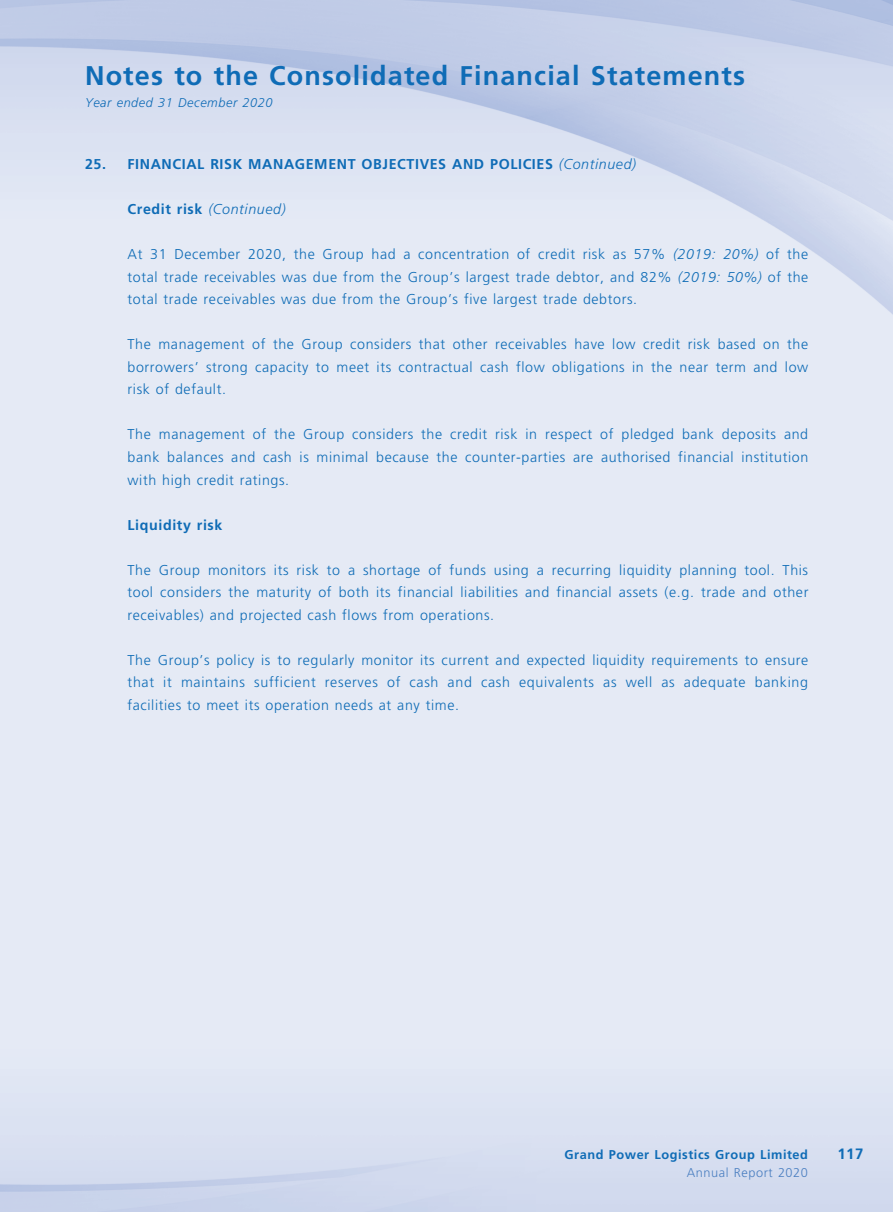
<style>
.page{position:relative;width:893px;height:1212px;background:#fff}
.page>*{position:absolute;margin:0;border:0;box-sizing:border-box;transform-origin:0 0}
.t1{font:700 27px "Frutiger";letter-spacing:.04em;color:#0f6cb6}
.t2{font:700 15px "Frutiger";color:#0f6cb6}
.t3{font:300 14.25px/22.5px "Frutiger";letter-spacing:.04em;color:#0f6cb6;text-align:justify}
.t4{font:700 14.25px "Frutiger";letter-spacing:.04em;color:#0f6cb6}
.t5{font:italic 300 14.25px "Frutiger";letter-spacing:.04em;color:#0f6cb6}
.t6{font:700 12.75px "Frutiger";letter-spacing:.04em;color:#0f6cb6}
.t7{font:italic 300 12.75px "Frutiger";letter-spacing:.04em;color:#0f6cb6}
.t8{font:300 12.75px "Frutiger";letter-spacing:.04em;color:#4b7fc1}
.s1{font-weight:300;font-style:italic}
.s2{font-weight:700;font-style:normal}
.s3{font-style:italic}
</style>
<div class="page">
<h1 class="t1" style="left:85px;top:59px;width:662px">Notes to the Consolidated Financial Statements</h1>
<p class="t7" style="left:85px;top:95px;width:189px">Year ended 31 December 2020</p>
<p class="t4" style="left:85px;top:156px;width:553px">25. FINANCIAL RISK MANAGEMENT OBJECTIVES AND POLICIES <span class="s1">(Continued)</span></p>
<p class="t5" style="left:128px;top:201px;width:160px"><span class="s2">Credit risk</span> (Continued)</p>
<p class="t3" style="left:128px;top:243px;width:682px">At 31 December 2020, the Group had a concentration of credit risk as 57% <span class="s3">(2019: 20%)</span> of the total trade receivables was due from the Group’s largest trade debtor, and 82% <span class="s3">(2019: 50%)</span> of the total trade receivables was due from the Group’s five largest trade debtors.</p>
<p class="t3" style="left:128px;top:333px;width:682px">The management of the Group considers that other receivables have low credit risk based on the borrowers’ strong capacity to meet its contractual cash flow obligations in the near term and low risk of default.</p>
<p class="t3" style="left:128px;top:423px;width:682px">The management of the Group considers the credit risk in respect of pledged bank deposits and bank balances and cash is minimal because the counter-parties are authorised financial institution with high credit ratings.</p>
<p class="t4" style="left:128px;top:516px;width:96px">Liquidity risk</p>
<p class="t3" style="left:128px;top:558px;width:682px">The Group monitors its risk to a shortage of funds using a recurring liquidity planning tool. This tool considers the maturity of both its financial liabilities and financial assets (e.g. trade and other receivables) and projected cash flows from operations.</p>
<p class="t3" style="left:128px;top:648px;width:682px">The Group’s policy is to regularly monitor its current and expected liquidity requirements to ensure that it maintains sufficient reserves of cash and cash equivalents as well as adequate banking facilities to meet its operation needs at any time.</p>
<p class="t6" style="left:565px;top:1147px;width:245px">Grand Power Logistics Group Limited</p>
<p class="t2" style="left:837px;top:1145px;width:28px">117</p>
<p class="t8" style="left:687px;top:1165px;width:123px">Annual Report 2020</p>
</div>
